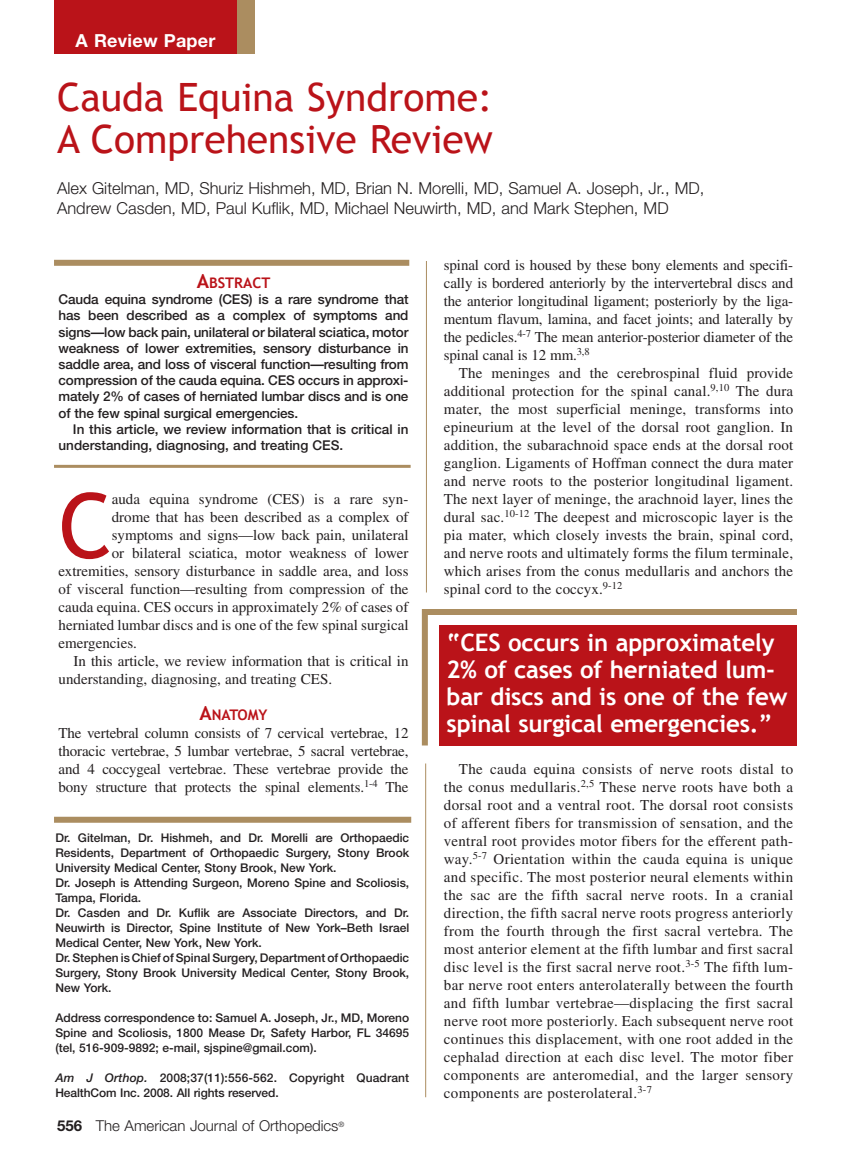
<style>
.page{position:relative;width:851px;height:1161px;background:#fff}
.page>*{position:absolute;margin:0;border:0;box-sizing:border-box;transform-origin:0 0}
.t1{font:90.45px "Trebuchet MS";color:#ba1319}
.t2{font:39px/42px "Trebuchet MS";color:#ba1319}
.t3{font:700 24px/27px "Trebuchet MS";letter-spacing:-.01em;color:#fff}
.t4{font:700 18px "Helvetica Neue";letter-spacing:.015em;color:#fff}
.t5{font:300 16.5px/19.5px "Helvetica Neue";color:#231f20}
.t6{font:15px/18px "Times";color:#231f20;text-align:justify}
.t7{font:300 15px "Helvetica Neue";color:#231f20}
.t8{font:700 14.7px "Trebuchet MS";color:#ba1319}
.t9{font:500 13.5px/16.2px "Helvetica Neue";color:#231f20;text-align:justify}
.t10{font:500 12px/15px "Helvetica Neue";color:#231f20}
.s1{font-size:19.5px}
.s2{font-style:italic}
.s3{font-weight:700}
</style>
<div class="page">
<div style="left:54px;top:260px;width:355px;height:6px;background:#ab8d60"></div>
<hr style="left:54px;top:465px;width:356px;height:3px;background:#ab8d60">
<div style="left:54px;top:817px;width:357px;height:6px;background:#ab8d60"></div>
<div style="left:54px;top:0;width:183px;height:54px;background:#ba1319"></div>
<div style="left:237px;top:0;width:18px;height:54px;background:#ab8d60"></div>
<div style="left:439px;top:625px;width:357px;height:121px;background:#ba1319"></div>
<div style="left:425px;top:609px;width:371px;height:6px;background:#ab8d60"></div>
<div style="left:422px;top:609px;width:6px;height:137px;background:#ab8d60"></div>
<hr style="left:425px;top:764px;width:1px;height:333px;background:#ab8d60">
<hr style="left:426px;top:261px;width:1px;height:331px;background:#ab8d60">
<p class="t4" style="left:76px;top:29px;width:141px">A Review Paper</p>
<h2 class="t2" style="left:57px;top:77px;width:437px">Cauda Equina Syndrome:<br>A Comprehensive Review</h2>
<p class="t5" style="left:57px;top:178px;width:649px">Alex Gitelman, MD, Shuriz Hishmeh, MD, Brian N. Morelli, MD, Samuel A. Joseph, Jr., MD,<br>Andrew Casden, MD, Paul Kuflik, MD, Michael Neuwirth, MD, and Mark Stephen, MD</p>
<p class="t8" style="left:197px;top:274px;width:75px"><span class="s1">A</span>bstract</p>
<p class="t9" style="left:58px;top:291px;width:351px">Cauda equina syndrome (CES) is a rare syndrome that has been described as a complex of symptoms and signs—low back pain, unilateral or bilateral sciatica, motor weakness of lower extremities, sensory disturbance in saddle area, and loss of visceral function—resulting from compression of the cauda equina. CES occurs in approxi&shy;mately 2% of cases of herniated lumbar discs and is one of the few spinal surgical emergencies.</p>
<p class="t9" style="left:58px;top:421px;width:351px;text-indent:14px">In this article, we review information that is critical in understanding, diagnosing, and treating CES.</p>
<h1 class="t1" style="left:58px;top:473px;width:56px">C</h1>
<p class="t6" style="left:112px;top:490px;width:298px">auda equina syndrome (CES) is a rare syn-</p>
<p class="t6" style="left:112px;top:508px;width:298px">drome that has been described as a complex of</p>
<p class="t6" style="left:112px;top:526px;width:298px">symptoms and signs—low back pain, unilateral</p>
<p class="t6" style="left:112px;top:544px;width:298px">or bilateral sciatica, motor weakness of lower</p>
<p class="t6" style="left:58px;top:562px;width:351px">extremities, sensory disturbance in saddle area, and loss</p>
<p class="t6" style="left:58px;top:580px;width:351px">of visceral function—resulting from compression of the</p>
<p class="t6" style="left:58px;top:598px;width:351px">cauda equina. CES occurs in approximately 2% of cases of</p>
<p class="t6" style="left:58px;top:616px;width:351px">herniated lumbar discs and is one of the few spinal surgical</p>
<p class="t6" style="left:58px;top:634px;width:80px">emergencies.</p>
<p class="t6" style="left:73px;top:652px;width:336px">In this article, we review information that is critical in</p>
<p class="t6" style="left:58px;top:670px;width:275px">understanding, diagnosing, and treating CES.</p>
<p class="t8" style="left:199px;top:706px;width:70px"><span class="s1">A</span>natomy</p>
<p class="t6" style="left:58px;top:724px;width:351px">The vertebral column consists of 7 cervical vertebrae, 12 thoracic vertebrae, 5 lumbar vertebrae, 5 sacral vertebrae, and 4 coccygeal vertebrae. These vertebrae provide the bony structure that protects the spinal elements.<sup>1-4</sup> The</p>
<p class="t10" style="left:55px;top:830px;width:355px">Dr. Gitelman, Dr. Hishmeh, and Dr. Morelli are Orthopaedic Residents, Department of Orthopaedic Surgery, Stony Brook University Medical Center, Stony Brook, New York.<br>Dr. Joseph is Attending Surgeon, Moreno Spine and Scoliosis, Tampa, Florida.<br>Dr. Casden and Dr. Kuflik are Associate Directors, and Dr.<br>Neuwirth is Director, Spine Institute of New York–Beth Israel Medical Center, New York, New York.<br>Dr. Stephen is Chief of Spinal Surgery, Department of Orthopaedic Surgery, Stony Brook University Medical Center, Stony Brook, New York.</p>
<p class="t10" style="left:55px;top:1010px;width:355px;text-align:justify">Address correspondence to: Samuel A. Joseph, Jr., MD, Moreno Spine and Scoliosis, 1800 Mease Dr, Safety Harbor, FL 34695 (tel, 516-909-9892; e-mail, sjspine@gmail.com).</p>
<p class="t10" style="left:55px;top:1070px;width:355px"><span class="s2">Am J Orthop.</span> 2008;37(11):556-562. Copyright Quadrant<br>HealthCom Inc. 2008. All rights reserved.</p>
<p class="t7" style="left:57px;top:1116px;width:289px"><span class="s3">556</span> The American Journal of Orthopedics<sup>®</sup></p>
<p class="t6" style="left:444px;top:256px;width:351px">spinal cord is housed by these bony elements and specifi&shy;cally is bordered anteriorly by the intervertebral discs and the anterior longitudinal ligament; posteriorly by the liga&shy;mentum flavum, lamina, and facet joints; and laterally by the pedicles.<sup>4-7</sup> The mean anterior-posterior diameter of the spinal canal is 12 mm.<sup>3,8</sup></p>
<p class="t6" style="left:444px;top:364px;width:351px;text-indent:15px">The meninges and the cerebrospinal fluid provide additional protection for the spinal canal.<sup>9,10</sup> The dura mater, the most superficial meninge, transforms into epineurium at the level of the dorsal root ganglion. In addition, the subarachnoid space ends at the dorsal root ganglion. Ligaments of Hoffman connect the dura mater and nerve roots to the posterior longitudinal ligament.<br>The next layer of meninge, the arachnoid layer, lines the dural sac.<sup>10-12</sup> The deepest and microscopic layer is the pia mater, which closely invests the brain, spinal cord, and nerve roots and ultimately forms the filum terminale, which arises from the conus medullaris and anchors the spinal cord to the coccyx.<sup>9-12</sup></p>
<h3 class="t3" style="left:446px;top:629px;width:342px">“CES occurs in approximately<br>2% of cases of herniated lum&shy;bar discs and is one of the few spinal surgical emergencies.”</h3>
<p class="t6" style="left:444px;top:760px;width:351px;text-indent:15px">The cauda equina consists of nerve roots distal to the conus medullaris.<sup>2,5</sup> These nerve roots have both a dorsal root and a ventral root. The dorsal root consists of afferent fibers for transmission of sensation, and the ventral root provides motor fibers for the efferent path&shy;way.<sup>5-7</sup> Orientation within the cauda equina is unique and specific. The most posterior neural elements within the sac are the fifth sacral nerve roots. In a cranial direction, the fifth sacral nerve roots progress anteriorly from the fourth through the first sacral vertebra. The most anterior element at the fifth lumbar and first sacral disc level is the first sacral nerve root.<sup>3-5</sup> The fifth lum&shy;bar nerve root enters anterolaterally between the fourth and fifth lumbar vertebrae—displacing the first sacral nerve root more posteriorly. Each subsequent nerve root continues this displacement, with one root added in the cephalad direction at each disc level. The motor fiber components are anteromedial, and the larger sensory components are posterolateral.<sup>3-7</sup></p>
</div>
